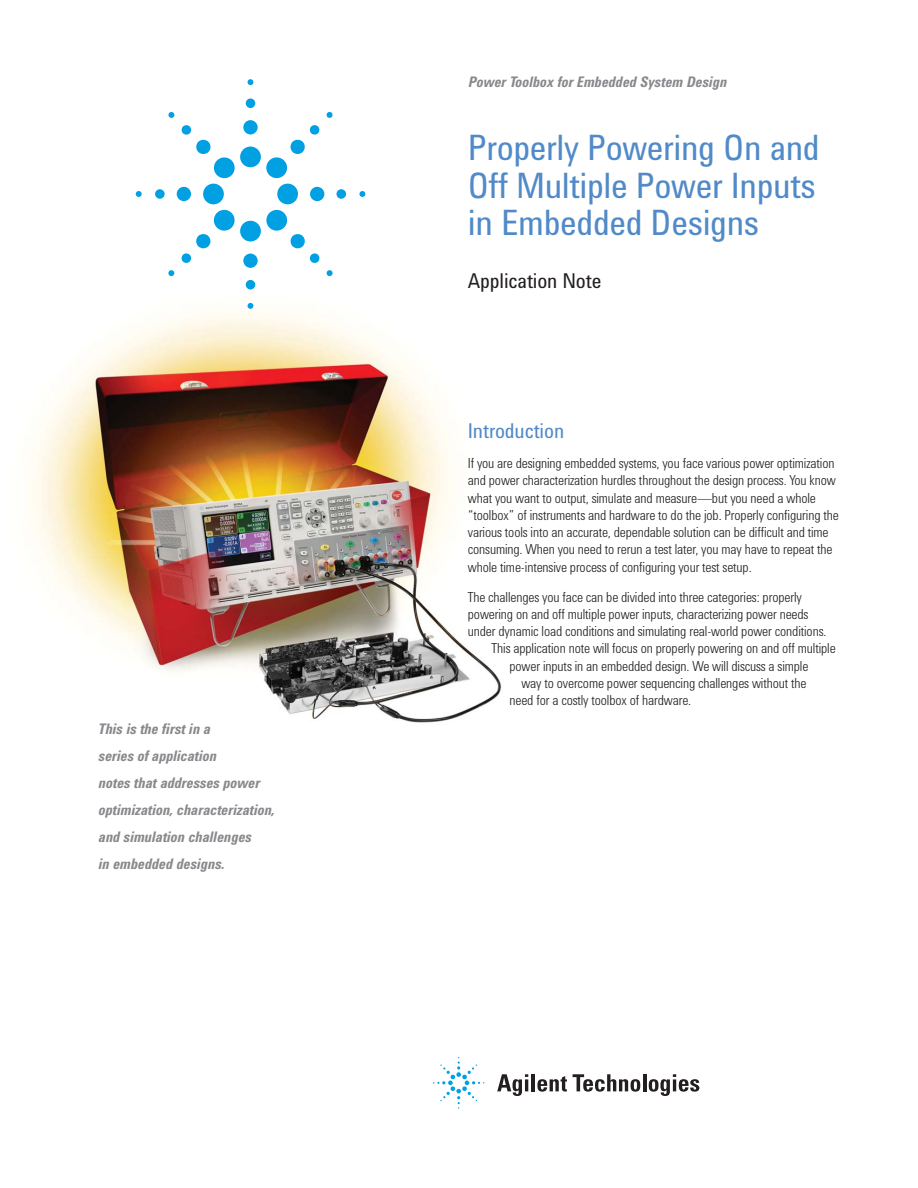
<style>
.page{position:relative;width:918px;height:1188px;background:#fff}
.page>*{position:absolute;margin:0;border:0;box-sizing:border-box;transform-origin:0 0}
.t1{font:36px/37.5px "Agilent Condensed CFF";letter-spacing:-.01em;color:#518ac8;text-align:justify}
.t2{font:21px "Agilent Condensed CFF";letter-spacing:-.005em;color:#231f20}
.t3{font:21px "Agilent Condensed CFF";letter-spacing:-.005em;color:#518ac8}
.t4{font:italic 700 15px/27px "Agilent Condensed CFF";letter-spacing:-.005em;color:#88898c}
.t5{font:300 14.25px/17.2px "Agilent Condensed CFF";letter-spacing:-.005em;color:#231f20}
</style>
<div class="page">
<img style="left:30px;top:267px;width:471px;height:456px">
<svg style="left:497px;top:1074px;width:31px;height:22px"></svg>
<hr style="left:532px;top:1074px;width:3px;height:17px;background:#231f20">
<svg style="left:537px;top:1076px;width:30px;height:16px"></svg>
<svg style="left:573px;top:1074px;width:67px;height:18px"></svg>
<hr style="left:643px;top:1074px;width:3px;height:17px;background:#231f20">
<svg style="left:649px;top:1074px;width:50px;height:22px"></svg>
<svg style="left:433px;top:1057px;width:51px;height:51px"></svg>
<div style="left:240px;top:147px;width:21px;height:20px;background:#00a0e3;border-radius:50%"></div>
<div style="left:243px;top:120px;width:15px;height:14px;background:#00a0e3;border-radius:50%"></div>
<div style="left:246px;top:98px;width:9px;height:10px;background:#00a0e3;border-radius:50%"></div>
<svg style="left:248px;top:79px;width:5px;height:6px"></svg>
<div style="left:277px;top:184px;width:21px;height:20px;background:#00a0e3;border-radius:50%"></div>
<div style="left:310px;top:187px;width:14px;height:14px;background:#00a0e3;border-radius:50%"></div>
<div style="left:336px;top:189px;width:10px;height:10px;background:#00a0e3;border-radius:50%"></div>
<svg style="left:359px;top:191px;width:6px;height:6px"></svg>
<div style="left:240px;top:221px;width:21px;height:20px;background:#00a0e3;border-radius:50%"></div>
<div style="left:243px;top:254px;width:15px;height:14px;background:#00a0e3;border-radius:50%"></div>
<div style="left:246px;top:280px;width:9px;height:9px;background:#00a0e3;border-radius:50%"></div>
<svg style="left:248px;top:303px;width:5px;height:6px"></svg>
<div style="left:203px;top:184px;width:21px;height:20px;background:#00a0e3;border-radius:50%"></div>
<div style="left:177px;top:187px;width:14px;height:14px;background:#00a0e3;border-radius:50%"></div>
<div style="left:155px;top:189px;width:10px;height:10px;background:#00a0e3;border-radius:50%"></div>
<svg style="left:136px;top:191px;width:6px;height:6px"></svg>
<svg style="left:266px;top:125px;width:54px;height:54px"></svg>
<svg style="left:326px;top:112px;width:7px;height:6px"></svg>
<svg style="left:266px;top:209px;width:54px;height:54px"></svg>
<svg style="left:326px;top:270px;width:7px;height:6px"></svg>
<svg style="left:181px;top:209px;width:54px;height:54px"></svg>
<svg style="left:168px;top:270px;width:7px;height:6px"></svg>
<svg style="left:181px;top:125px;width:54px;height:54px"></svg>
<svg style="left:168px;top:112px;width:7px;height:6px"></svg>
<p class="t4" style="left:98px;top:717px;width:178px">This is the first in a<br>series of application<br>notes that addresses power optimization, characterization, and simulation challenges<br>in embedded designs.</p>
<p class="t4" style="left:468px;top:70px;width:260px">Power Toolbox for Embedded System Design</p>
<h1 class="t1" style="left:468px;top:133px;width:353px">Properly Powering On and Off Multiple Power Inputs in Embedded Designs</h1>
<h2 class="t2" style="left:468px;top:273px;width:135px">Application Note</h2>
<h2 class="t3" style="left:468px;top:423px;width:98px">Introduction</h2>
<p class="t5" style="left:468px;top:456px;width:373px">If you are designing embedded systems, you face various power optimization and power characterization hurdles throughout the design process. You know what you want to output, simulate and measure—but you need a whole “toolbox” of instruments and hardware to do the job. Properly configuring the various tools into an accurate, dependable solution can be difficult and time consuming. When you need to rerun a test later, you may have to repeat the whole time-intensive process of configuring your test setup.</p>
<p class="t5" style="left:468px;top:590px;width:335px">The challenges you face can be divided into three categories: properly</p>
<p class="t5" style="left:468px;top:607px;width:342px">powering on and off multiple power inputs, characterizing power needs</p>
<p class="t5" style="left:468px;top:624px;width:360px">under dynamic load conditions and simulating real-world power conditions.</p>
<p class="t5" style="left:492px;top:641px;width:346px">This application note will focus on properly powering on and off multiple</p>
<p class="t5" style="left:509px;top:659px;width:300px">power inputs in an embedded design. We will discuss a simple</p>
<p class="t5" style="left:521px;top:676px;width:287px">way to overcome power sequencing challenges without the</p>
<p class="t5" style="left:509px;top:693px;width:183px">need for a costly toolbox of hardware.</p>
</div>
